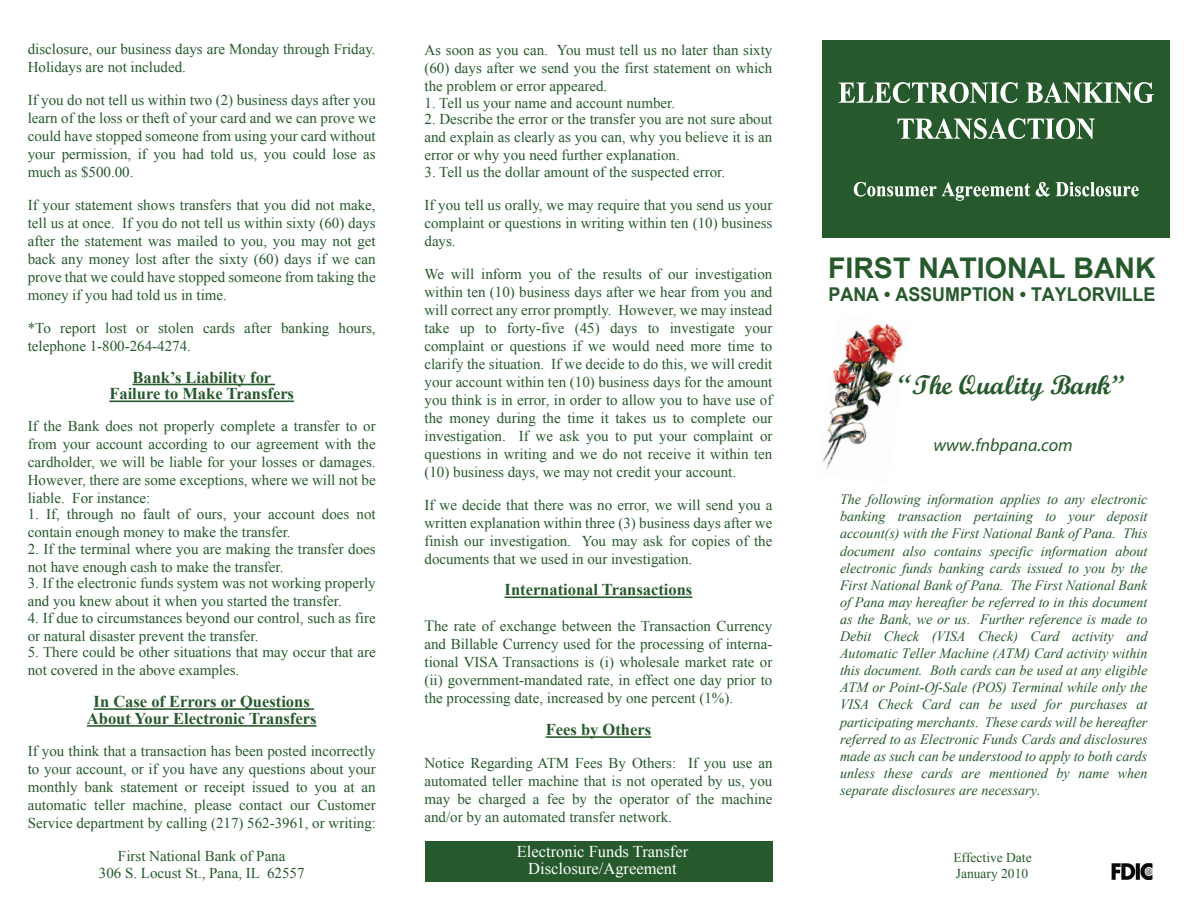
<style>
.page{position:relative;width:1188px;height:918px;background:#fff}
.page>*{position:absolute;margin:0;border:0;box-sizing:border-box;transform-origin:0 0}
.t1{font:700 28.5px "Arial";color:#26592b}
.t2{font:27px "Script MT Bold";letter-spacing:.015em;color:#26592b}
.t3{font:700 19.05px "Arial";color:#26592b;scale:.94 1}
.t4{font:italic 18px "Myriad Pro";color:#26592b}
.t5{font:700 16.5px/16.8px "Times New Roman";color:#26592b;text-align:center}
.t6{font:16.5px/16.5px "Times New Roman";color:#fff;text-align:center}
.t7{font:15px/18px "Times New Roman";color:#26592b;text-align:justify}
.t8{font:italic 14.25px/17.1px "Times New Roman";color:#26592b;text-align:justify}
.t9{font:13.5px/16.2px "Times New Roman";color:#27592c}
.s1{font-size:15.75px}
</style>
<div class="page">
<hr style="left:505px;top:596px;width:187px;height:2px;background:#26592b">
<hr style="left:546px;top:736px;width:105px;height:2px;background:#26592b">
<hr style="left:133px;top:384px;width:142px;height:1px;background:#26592b">
<hr style="left:109px;top:401px;width:185px;height:1px;background:#26592b">
<hr style="left:94px;top:708px;width:220px;height:2px;background:#26592b">
<hr style="left:87px;top:725px;width:230px;height:2px;background:#26592b">
<div style="left:823px;top:40px;width:347px;height:197px;background:#26592b"></div>
<img style="left:1112px;top:864px;width:40px;height:16px">
<img style="left:822px;top:323px;width:81px;height:147px">
<svg style="left:839px;top:82px;width:178px;height:21px"></svg>
<svg style="left:1026px;top:82px;width:128px;height:21px"></svg>
<svg style="left:898px;top:118px;width:197px;height:21px"></svg>
<svg style="left:854px;top:182px;width:82px;height:14px"></svg>
<svg style="left:942px;top:182px;width:88px;height:19px"></svg>
<svg style="left:1036px;top:182px;width:14px;height:14px"></svg>
<svg style="left:1056px;top:182px;width:83px;height:14px"></svg>
<div style="left:425px;top:841px;width:347px;height:40px;background:#26592b"></div>
<p class="t7" style="left:28px;top:40px;width:349px">disclosure, our business days are Monday through Friday.<br>Holidays are not included.</p>
<p class="t7" style="left:28px;top:91px;width:349px">If you do not tell us within two (2) business days after you learn of the loss or theft of your card and we can prove we could have stopped someone from using your card without your permission, if you had told us, you could lose as much as $500.00.</p>
<p class="t7" style="left:28px;top:196px;width:349px">If your statement shows transfers that you did not make, tell us at once. If you do not tell us within sixty (60) days after the statement was mailed to you, you may not get back any money lost after the sixty (60) days if we can prove that we could have stopped someone from taking the money if you had told us in time.</p>
<p class="t7" style="left:28px;top:319px;width:349px">*To report lost or stolen cards after banking hours, telephone 1-800-264-4274.</p>
<p class="t5" style="left:109px;top:368px;width:186px">Bank’s Liability for<br>Failure to Make Transfers</p>
<p class="t7" style="left:28px;top:417px;width:349px">If the Bank does not properly complete a transfer to or from your account according to our agreement with the cardholder, we will be liable for your losses or damages.<br>However, there are some exceptions, where we will not be liable. For instance:</p>
<p class="t7" style="left:28px;top:505px;width:349px">1. If, through no fault of ours, your account does not contain enough money to make the transfer.</p>
<p class="t7" style="left:28px;top:540px;width:349px">2. If the terminal where you are making the transfer does not have enough cash to make the transfer.</p>
<p class="t7" style="left:28px;top:574px;width:349px">3. If the electronic funds system was not working properly and you knew about it when you started the transfer.</p>
<p class="t7" style="left:28px;top:609px;width:349px">4. If due to circumstances beyond our control, such as fire or natural disaster prevent the transfer.</p>
<p class="t7" style="left:28px;top:643px;width:349px">5. There could be other situations that may occur that are not covered in the above examples.</p>
<p class="t5" style="left:87px;top:693px;width:231px">In Case of Errors or Questions<br>About Your Electronic Transfers</p>
<p class="t7" style="left:28px;top:742px;width:350px">If you think that a transaction has been posted incorrectly to your account, or if you have any questions about your monthly bank statement or receipt issued to you at an automatic teller machine, please contact our Customer Service department by calling (217) 562-3961, or writing:</p>
<p class="t7" style="left:99px;top:848px;width:207px;line-height:16.5px;text-align:center">First National Bank of Pana<br>306 S. Locust St., Pana, IL 62557</p>
<p class="t7" style="left:424px;top:41px;width:349px">As soon as you can. You must tell us no later than sixty (60) days after we send you the first statement on which the problem or error appeared.</p>
<p class="t7" style="left:424px;top:93px;width:252px">1. Tell us your name and account number.</p>
<p class="t7" style="left:424px;top:110px;width:349px">2. Describe the error or the transfer you are not sure about and explain as clearly as you can, why you believe it is an error or why you need further explanation.</p>
<p class="t7" style="left:424px;top:162px;width:302px">3. Tell us the dollar amount of the suspected error.</p>
<p class="t7" style="left:424px;top:195px;width:349px">If you tell us orally, we may require that you send us your complaint or questions in writing within ten (10) business days.</p>
<p class="t7" style="left:424px;top:264px;width:350px">We will inform you of the results of our investigation within ten (10) business days after we hear from you and will correct any error promptly. However, we may instead take up to forty-five (45) days to investigate your complaint or questions if we would need more time to clarify the situation. If we decide to do this, we will credit your account within ten (10) business days for the amount you think is in error, in order to allow you to have use of the money during the time it takes us to complete our investigation. If we ask you to put your complaint or questions in writing and we do not receive it within ten (10) business days, we may not credit your account.</p>
<p class="t7" style="left:424px;top:495px;width:349px">If we decide that there was no error, we will send you a written explanation within three (3) business days after we finish our investigation. You may ask for copies of the documents that we used in our investigation.</p>
<p class="t5" style="left:505px;top:581px;width:189px">International Transactions</p>
<p class="t7" style="left:424px;top:616px;width:349px"><span class="s1">T</span>he rate of exchange between the Transaction Currency and Billable Currency used for the processing of interna&shy;tional VISA Transactions is (i) wholesale market rate or (ii) government-mandated rate, in effect one day prior to the processing date, increased by one percent (1%).</p>
<p class="t5" style="left:546px;top:721px;width:107px">Fees by Others</p>
<p class="t7" style="left:424px;top:753px;width:349px">Notice Regarding ATM Fees By Others: If you use an automated teller machine that is not operated by us, you may be charged a fee by the operator of the machine and/or by an automated transfer network.</p>
<p class="t6" style="left:517px;top:843px;width:173px">Electronic Funds Transfer<br>Disclosure/Agreement</p>
<h1 class="t1" style="left:828px;top:249px;width:329px">FIRST NATIONAL BANK</h1>
<p class="t3" style="left:828px;top:281px;width:349px">PANA • ASSUMPTION • TAYLORVILLE</p>
<h2 class="t2" style="left:898px;top:368px;width:228px">“The Quality Bank”</h2>
<p class="t4" style="left:933px;top:434px;width:141px">www.fnbpana.com</p>
<p class="t8" style="left:840px;top:491px;width:309px">The following information applies to any electronic banking transaction pertaining to your deposit account(s) with the First National Bank of Pana. This document also contains specific information about electronic funds banking cards issued to you by the First National Bank of Pana. The First National Bank of Pana may hereafter be referred to in this document as the Bank, we or us. Further reference is made to Debit Check (VISA Check) Card activity and Automatic Teller Machine (ATM) Card activity within this document. Both cards can be used at any eligible ATM or Point-Of-Sale (POS) Terminal while only the VISA Check Card can be used for purchases at participating merchants. These cards will be hereafter referred to as Electronic Funds Cards and disclosures made as such can be understood to apply to both cards unless these cards are mentioned by name when separate disclosures are necessary.</p>
<p class="t9" style="left:953px;top:849px;width:80px">Effective Date<br>January 2010</p>
</div>
